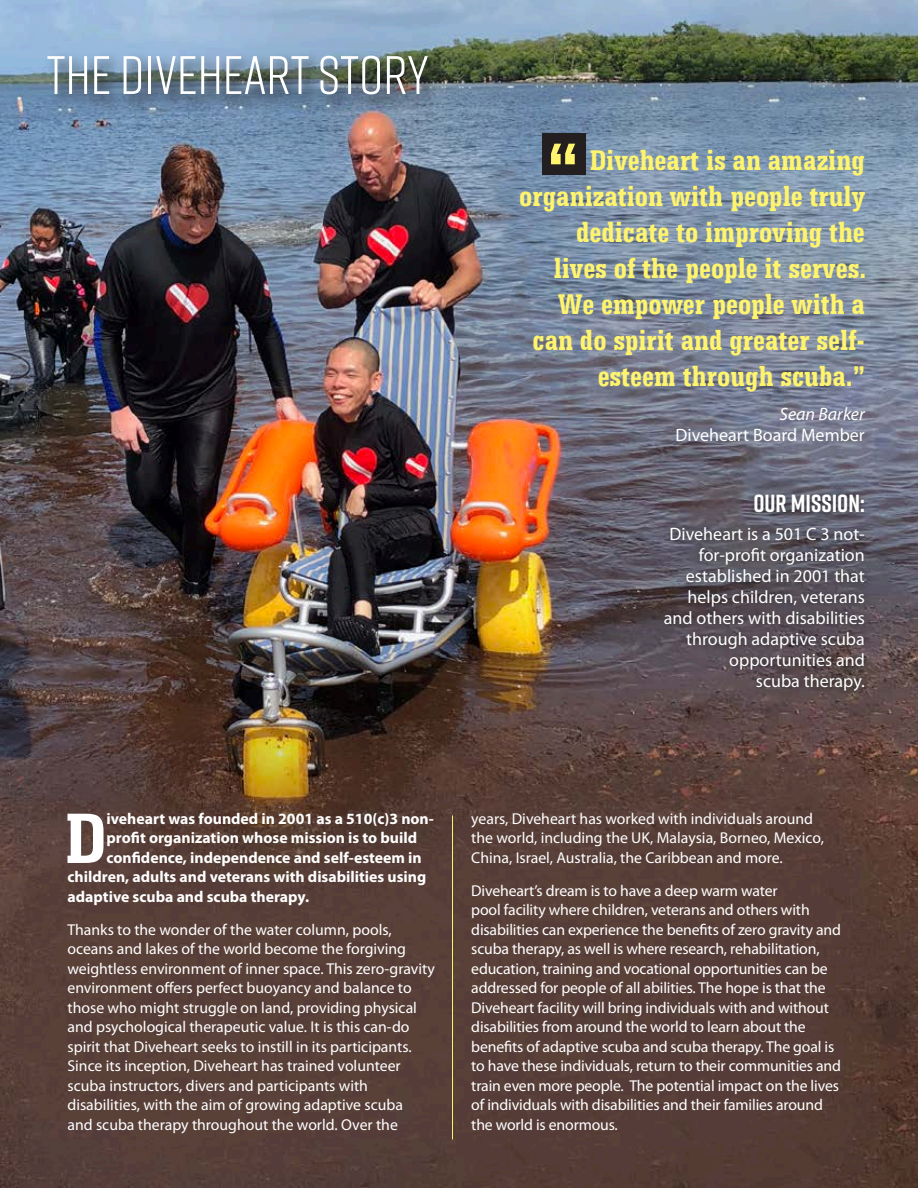
<style>
.page{position:relative;width:918px;height:1188px;background:#fff}
.page>*{position:absolute;margin:0;border:0;box-sizing:border-box;transform-origin:0 0}
.t1{font:700 78px "Serifa";color:#fff46d}
.t2{font:700 75.45px "Serifa";color:#fff}
.t3{font:54px "Rift";color:#fff}
.t4{font:700 30px/36px "Serifa";color:#fff46d;text-align:right}
.t5{font:700 24.75px "Rift";color:#fff}
.t6{font:18px/21px "Myriad Pro";color:#fff;text-align:right}
.t7{font:italic 18px "Myriad Pro";color:#fff}
.t8{font:15.75px/19.5px "Myriad Pro";letter-spacing:-.01em;color:#fff}
.t9{font:700 15.75px "Myriad Pro";color:#fff}
</style>
<div class="page">
<img style="left:0;top:0;width:918px;height:1188px">
<svg style="left:43px;top:51px;width:403px;height:62px;background:#677d8e"></svg>
<hr style="left:452px;top:815px;width:1px;height:324px;background:#fff46d">
<div style="left:542px;top:133px;width:44px;height:41px;background:#231f20"></div>
<div style="left:657px;top:486px;width:215px;height:212px;background:#231f20;opacity:.96"></div>
<h3 class="t3" style="left:46px;top:37px;width:384px">THE DIVEHEART STORY</h3>
<h1 class="t1" style="left:547px;top:120px;width:33px">“</h1>
<h3 class="t4" style="left:519px;top:142px;width:348px">Diveheart is an amazing organization with people truly dedicate to improving the lives of the people it serves.<br>We empower people with a can do spirit and greater self&shy;esteem through scuba.”</h3>
<p class="t7" style="left:780px;top:404px;width:87px">Sean Barker</p>
<p class="t6" style="left:676px;top:425px;width:191px">Diveheart Board Member</p>
<h3 class="t5" style="left:753px;top:486px;width:113px">OUR MISSION:</h3>
<p class="t6" style="left:664px;top:524px;width:202px">Diveheart is a 501 C 3 not&shy;for-profit organization established in 2001 that helps children, veterans and others with disabilities through adaptive scuba opportunities and<br>scuba therapy.</p>
<h2 class="t2" style="left:65px;top:790px;width:43px">D</h2>
<p class="t9" style="left:106px;top:810px;width:329px">iveheart was founded in 2001 as a 510(c)3 non-</p>
<p class="t9" style="left:106px;top:829px;width:312px">profit organization whose mission is to build</p>
<p class="t9" style="left:106px;top:849px;width:317px">confidence, independence and self-esteem in</p>
<p class="t9" style="left:67px;top:868px;width:360px">children, adults and veterans with disabilities using</p>
<p class="t9" style="left:67px;top:888px;width:243px">adaptive scuba and scuba therapy.</p>
<p class="t8" style="left:67px;top:920px;width:369px">Thanks to the wonder of the water column, pools, oceans and lakes of the world become the forgiving weightless environment of inner space. This zero-gravity environment offers perfect buoyancy and balance to those who might struggle on land, providing physical and psychological therapeutic value. It is this can-do spirit that Diveheart seeks to instill in its participants.<br>Since its inception, Diveheart has trained volunteer scuba instructors, divers and participants with disabilities, with the aim of growing adaptive scuba<br>and scuba therapy throughout the world. Over the</p>
<p class="t8" style="left:471px;top:809px;width:354px">years, Diveheart has worked with individuals around the world, including the UK, Malaysia, Borneo, Mexico,<br>China, Israel, Australia, the Caribbean and more.</p>
<p class="t8" style="left:471px;top:881px;width:371px">Diveheart’s dream is to have a deep warm water<br>pool facility where children, veterans and others with disabilities can experience the benefits of zero gravity and scuba therapy, as well is where research, rehabilitation, education, training and vocational opportunities can be addressed for people of all abilities. The hope is that the Diveheart facility will bring individuals with and without disabilities from around the world to learn about the benefits of adaptive scuba and scuba therapy. The goal is to have these individuals, return to their communities and train even more people. The potential impact on the lives of individuals with disabilities and their families around the world is enormous.</p>
</div>
